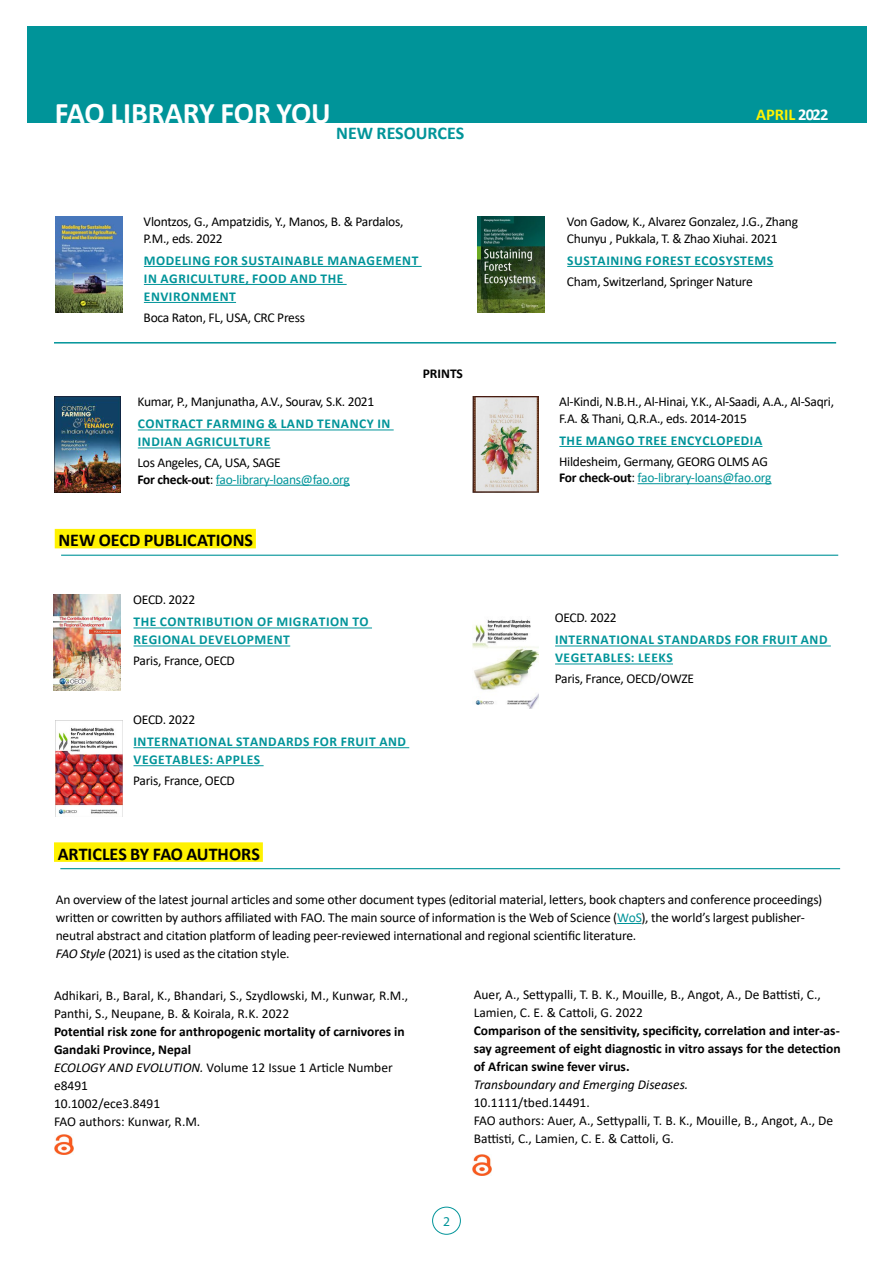
<style>
.page{position:relative;width:893px;height:1263px;background:#fff}
.page>*{position:absolute;margin:0;border:0;box-sizing:border-box;transform-origin:0 0}
.t1{font:700 30px "Calibri";color:#fff}
.t2{font:700 18px "Calibri";color:#000}
.t3{font:700 18px "Calibri";color:#009499}
.t4{font:700 16.5px "Calibri";letter-spacing:-.005em;color:#fff200}
.t5{font:13.5px/18px "Calibri";letter-spacing:-.015em;color:#000}
.t6{font:700 13.5px/18px "Calibri";color:#000}
.t7{font:700 13.5px/18px "Calibri";letter-spacing:.04em;color:#009499}
.t8{font:13.5px/16.5px "Calibri";letter-spacing:-.02em;color:#009499}
.t9{font:italic 13.5px "Calibri";color:#000}
.t10{font:13.5px "Myriad Pro";color:#009499}
.s1{color:#000}
.s2{font-weight:700;color:#000}
.s3{color:#fff}
.s4{font-weight:700}
.s5{color:#009499}
.s6{font-style:italic}
.s7{font-weight:400;font-style:italic}
.s8{font-weight:400}
</style>
<div class="page">
<div style="left:27px;top:26px;width:839px;height:97px;background:#009499"></div>
<div style="left:432px;top:1207px;width:29px;height:28px;border:1px solid #009499;border-radius:50%"></div>
<hr style="left:61px;top:555px;width:777px;height:1px;background:#009499">
<div style="left:55px;top:529px;width:201px;height:19px;background:#fff200"></div>
<hr style="left:60px;top:868px;width:780px;height:1px;background:#009499">
<div style="left:54px;top:842px;width:209px;height:20px;background:#fff200"></div>
<svg style="left:617px;top:923px;width:24px;height:1px"></svg>
<img style="left:54px;top:1134px;width:19px;height:21px">
<img style="left:472px;top:1155px;width:19px;height:21px">
<img style="left:55px;top:216px;width:67px;height:96px">
<hr style="left:144px;top:266px;width:278px;height:1px;background:#009499">
<hr style="left:144px;top:284px;width:203px;height:1px;background:#009499">
<hr style="left:144px;top:302px;width:92px;height:1px;background:#009499">
<img style="left:472px;top:619px;width:67px;height:89px">
<hr style="left:555px;top:645px;width:276px;height:1px;background:#009499">
<hr style="left:555px;top:663px;width:118px;height:1px;background:#009499">
<img style="left:55px;top:720px;width:67px;height:96px">
<img style="left:53px;top:594px;width:67px;height:96px">
<hr style="left:133px;top:747px;width:276px;height:1px;background:#009499">
<hr style="left:133px;top:765px;width:131px;height:1px;background:#009499">
<hr style="left:133px;top:627px;width:239px;height:1px;background:#009499">
<hr style="left:133px;top:645px;width:157px;height:1px;background:#009499">
<img style="left:54px;top:396px;width:67px;height:96px">
<img style="left:472px;top:396px;width:67px;height:96px">
<hr style="left:138px;top:429px;width:256px;height:1px;background:#009499">
<hr style="left:138px;top:447px;width:133px;height:1px;background:#009499">
<hr style="left:216px;top:485px;width:134px;height:1px;background:#009499">
<hr style="left:559px;top:446px;width:203px;height:1px;background:#009499">
<hr style="left:638px;top:483px;width:134px;height:1px;background:#009499">
<hr style="left:54px;top:342px;width:782px;height:2px;background:#009499">
<hr style="left:567px;top:266px;width:206px;height:1px;background:#009499">
<img style="left:477px;top:216px;width:67px;height:96px">
<h1 class="t1" style="left:55px;top:92px;width:278px">FAO LIBRARY FOR YOU</h1>
<h2 class="t3" style="left:336px;top:120px;width:129px">NEW RESOURCES</h2>
<p class="t5" style="left:144px;top:213px;width:261px;line-height:16.5px">Vlontzos, G., Ampatzidis, Y., Manos, B. &amp; Pardalos,<br>P.M., eds. 2022</p>
<p class="t7" style="left:144px;top:251px;width:276px">MODELING FOR SUSTAINABLE MANAGEMENT<br>IN AGRICULTURE, FOOD AND THE<br>ENVIRONMENT</p>
<p class="t5" style="left:144px;top:308px;width:163px">Boca Raton, FL, USA, CRC Press</p>
<p class="t5" style="left:138px;top:392px;width:238px">Kumar, P., Manjunatha, A.V., Sourav, S.K. 2021</p>
<p class="t7" style="left:138px;top:415px;width:254px">CONTRACT FARMING &amp; LAND TENANCY IN<br>INDIAN AGRICULTURE</p>
<p class="t8" style="left:138px;top:454px;width:214px"><span class="s1">Los Angeles, CA, USA, SAGE<br></span><span class="s2">For check-out</span><span class="s1">:</span> fao-library-loans@fao.org</p>
<h2 class="t2" style="left:58px;top:527px;width:196px">NEW OECD PUBLICATIONS</h2>
<p class="t6" style="left:423px;top:364px;width:42px">PRINTS</p>
<p class="t5" style="left:133px;top:590px;width:63px">OECD. 2022</p>
<p class="t7" style="left:133px;top:613px;width:237px">THE CONTRIBUTION OF MIGRATION TO<br>REGIONAL DEVELOPMENT</p>
<p class="t5" style="left:133px;top:651px;width:103px">Paris, France, OECD</p>
<p class="t5" style="left:133px;top:710px;width:63px">OECD. 2022</p>
<p class="t7" style="left:133px;top:732px;width:274px">INTERNATIONAL STANDARDS FOR FRUIT AND<br>VEGETABLES: APPLES</p>
<p class="t5" style="left:133px;top:771px;width:103px">Paris, France, OECD</p>
<p class="t4" style="left:756px;top:103px;width:74px">APRIL <span class="s3">2022</span></p>
<p class="t5" style="left:567px;top:213px;width:233px;line-height:16.5px">Von Gadow, K., Alvarez Gonzalez, J.G., Zhang<br>Chunyu , Pukkala, T. &amp; Zhao Xiuhai. 2021</p>
<p class="t7" style="left:567px;top:251px;width:208px">SUSTAINING FOREST ECOSYSTEMS</p>
<p class="t5" style="left:567px;top:272px;width:187px">Cham, Switzerland, Springer Nature</p>
<p class="t5" style="left:559px;top:393px;width:276px;line-height:16.5px">Al-Kindi, N.B.H., Al-Hinai, Y.K., Al-Saadi, A.A., Al-Saqri,<br>F.A. &amp; Thani, Q.R.A., eds. 2014-2015</p>
<p class="t7" style="left:559px;top:431px;width:204px">THE MANGO TREE ENCYCLOPEDIA</p>
<p class="t5" style="left:559px;top:453px;width:214px;line-height:16.5px">Hildesheim, Germany, GEORG OLMS AG<br><span class="s4">For check-out</span>: <span class="s5">fao-library-loans@fao.org</span></p>
<p class="t5" style="left:555px;top:608px;width:63px">OECD. 2022</p>
<p class="t7" style="left:555px;top:631px;width:274px">INTERNATIONAL STANDARDS FOR FRUIT AND<br>VEGETABLES: LEEKS</p>
<p class="t5" style="left:555px;top:669px;width:141px">Paris, France, OECD/OWZE</p>
<h2 class="t2" style="left:58px;top:841px;width:204px">ARTICLES BY FAO AUTHORS</h2>
<p class="t5" style="left:56px;top:890px;width:768px">An overview of the latest journal articles and some other document types (editorial material, letters, book chapters and conference proceedings) written or cowritten by authors affiliated with FAO. The main source of information is the Web of Science (<span class="s5">WoS</span>), the world’s largest publisher&shy;neutral abstract and citation platform of leading peer-reviewed international and regional scientific literature.<br><span class="s6">FAO Style</span> (2021) is used as the citation style.</p>
<p class="t5" style="left:54px;top:986px;width:356px">Adhikari, B., Baral, K., Bhandari, S., Szydlowski, M., Kunwar, R.M.,<br>Panthi, S., Neupane, B. &amp; Koirala, R.K. 2022</p>
<p class="t6" style="left:54px;top:1022px;width:352px">Potential risk zone for anthropogenic mortality of carnivores in Gandaki Province, Nepal<br><span class="s7">ECOLOGY AND EVOLUTION.</span> <span class="s8">Volume 12 Issue 1 Article Number e8491<br>10.1002/ece3.8491<br>FAO authors: Kunwar, R.M.</span></p>
<p class="t5" style="left:474px;top:985px;width:349px">Auer, A., Settypalli, T. B. K., Mouille, B., Angot, A., De Battisti, C.,<br>Lamien, C. E. &amp; Cattoli, G. 2022</p>
<p class="t6" style="left:474px;top:1021px;width:368px;text-align:justify">Comparison of the sensitivity, specificity, correlation and inter-as&shy;say agreement of eight diagnostic in vitro assays for the detection of African swine fever virus.</p>
<p class="t9" style="left:474px;top:1075px;width:216px">Transboundary and Emerging Diseases.</p>
<p class="t5" style="left:474px;top:1093px;width:361px">10.1111/tbed.14491.<br>FAO authors: Auer, A., Settypalli, T. B. K., Mouille, B., Angot, A., De<br>Battisti, C., Lamien, C. E. &amp; Cattoli, G.</p>
<p class="t10" style="left:443px;top:1213px;width:8px">2</p>
</div>
